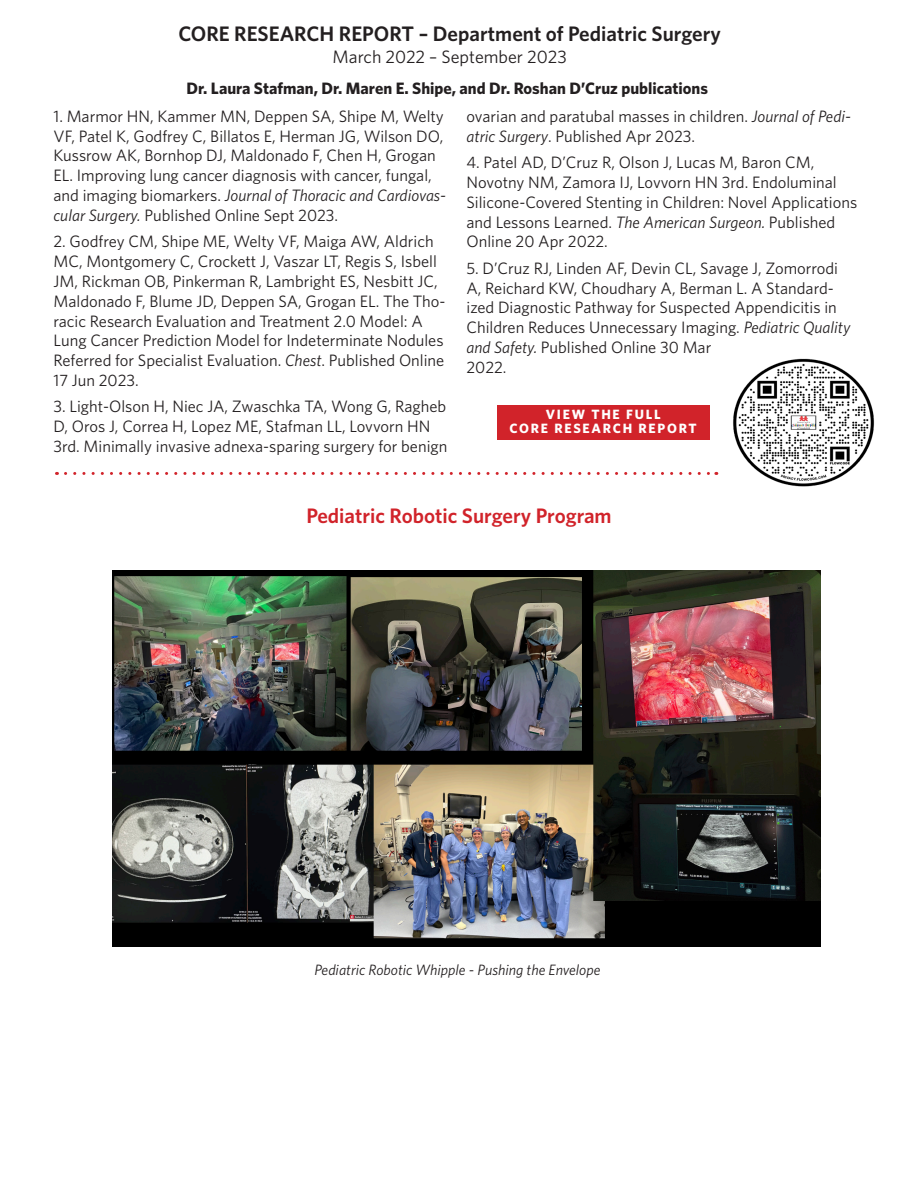
<style>
.page{position:relative;width:918px;height:1188px;background:#fff}
.page>*{position:absolute;margin:0;border:0;box-sizing:border-box;transform-origin:0 0}
.t1{font:600 21px "Whitney";color:#231f20}
.t2{font:600 21px "Whitney";color:#d1232a}
.t3{font:18px "Whitney";color:#231f20}
.t4{font:16.5px/19.8px "Whitney";color:#231f20}
.t5{font:700 16.5px "Whitney";color:#231f20}
.t6{font:italic 15px "Whitney";color:#231f20}
.t7{font:700 13.5px/13.5px "Whitney";letter-spacing:.13em;color:#fff;text-align:center}
.s1{font-style:italic}
</style>
<div class="page">
<div style="left:497px;top:405px;width:213px;height:34px;background:#d1232a"></div>
<svg style="left:66px;top:472px;width:651px;height:3px"></svg>
<img style="left:733px;top:358px;width:142px;height:129px">
<img style="left:113px;top:571px;width:707px;height:375px">
<p class="t1" style="left:178px;top:21px;width:544px">CORE RESEARCH REPORT – Department of Pediatric Surgery</p>
<p class="t3" style="left:333px;top:46px;width:236px">March 2022 – September 2023</p>
<p class="t5" style="left:186px;top:78px;width:523px">Dr. Laura Stafman, Dr. Maren E. Shipe, and Dr. Roshan D’Cruz publications</p>
<p class="t4" style="left:53px;top:106px;width:394px">1. Marmor HN, Kammer MN, Deppen SA, Shipe M, Welty VF, Patel K, Godfrey C, Billatos E, Herman JG, Wilson DO, Kussrow AK, Bornhop DJ, Maldonado F, Chen H, Grogan EL. Improving lung cancer diagnosis with cancer, fungal, and imaging biomarkers. <span class="s1">Journal of Thoracic and Cardiovas&shy;cular Surgery.</span> Published Online Sept 2023.</p>
<p class="t4" style="left:53px;top:231px;width:393px">2. Godfrey CM, Shipe ME, Welty VF, Maiga AW, Aldrich MC, Montgomery C, Crockett J, Vaszar LT, Regis S, Isbell JM, Rickman OB, Pinkerman R, Lambright ES, Nesbitt JC, Maldonado F, Blume JD, Deppen SA, Grogan EL. The Tho&shy;racic Research Evaluation and Treatment 2.0 Model: A Lung Cancer Prediction Model for Indeterminate Nodules Referred for Specialist Evaluation. <span class="s1">Chest</span>. Published Online 17 Jun 2023.</p>
<p class="t4" style="left:53px;top:396px;width:395px">3. Light-Olson H, Niec JA, Zwaschka TA, Wong G, Ragheb<br>D, Oros J, Correa H, Lopez ME, Stafman LL, Lovvorn HN<br>3rd. Minimally invasive adnexa-sparing surgery for benign</p>
<p class="t4" style="left:466px;top:106px;width:386px">ovarian and paratubal masses in children. <span class="s1">Journal of Pedi&shy;atric Surgery</span>. Published Apr 2023.</p>
<p class="t4" style="left:466px;top:152px;width:392px">4. Patel AD, D’Cruz R, Olson J, Lucas M, Baron CM, Novotny NM, Zamora IJ, Lovvorn HN 3rd. Endoluminal Silicone-Covered Stenting in Children: Novel Applications and Lessons Learned. <span class="s1">The American Surgeon.</span> Published Online 20 Apr 2022.</p>
<p class="t4" style="left:466px;top:258px;width:385px">5. D’Cruz RJ, Linden AF, Devin CL, Savage J, Zomorrodi A, Reichard KW, Choudhary A, Berman L. A Standard&shy;ized Diagnostic Pathway for Suspected Appendicitis in Children Reduces Unnecessary Imaging. <span class="s1">Pediatric Quality and Safety.</span> Published Online 30 Mar<br>2022.</p>
<p class="t7" style="left:510px;top:407px;width:189px">VIEW THE FULL<br>CORE RESEARCH REPORT</p>
<p class="t2" style="left:306px;top:503px;width:307px">Pediatric Robotic Surgery Program</p>
<p class="t6" style="left:314px;top:961px;width:288px">Pediatric Robotic Whipple - Pushing the Envelope</p>
</div>
